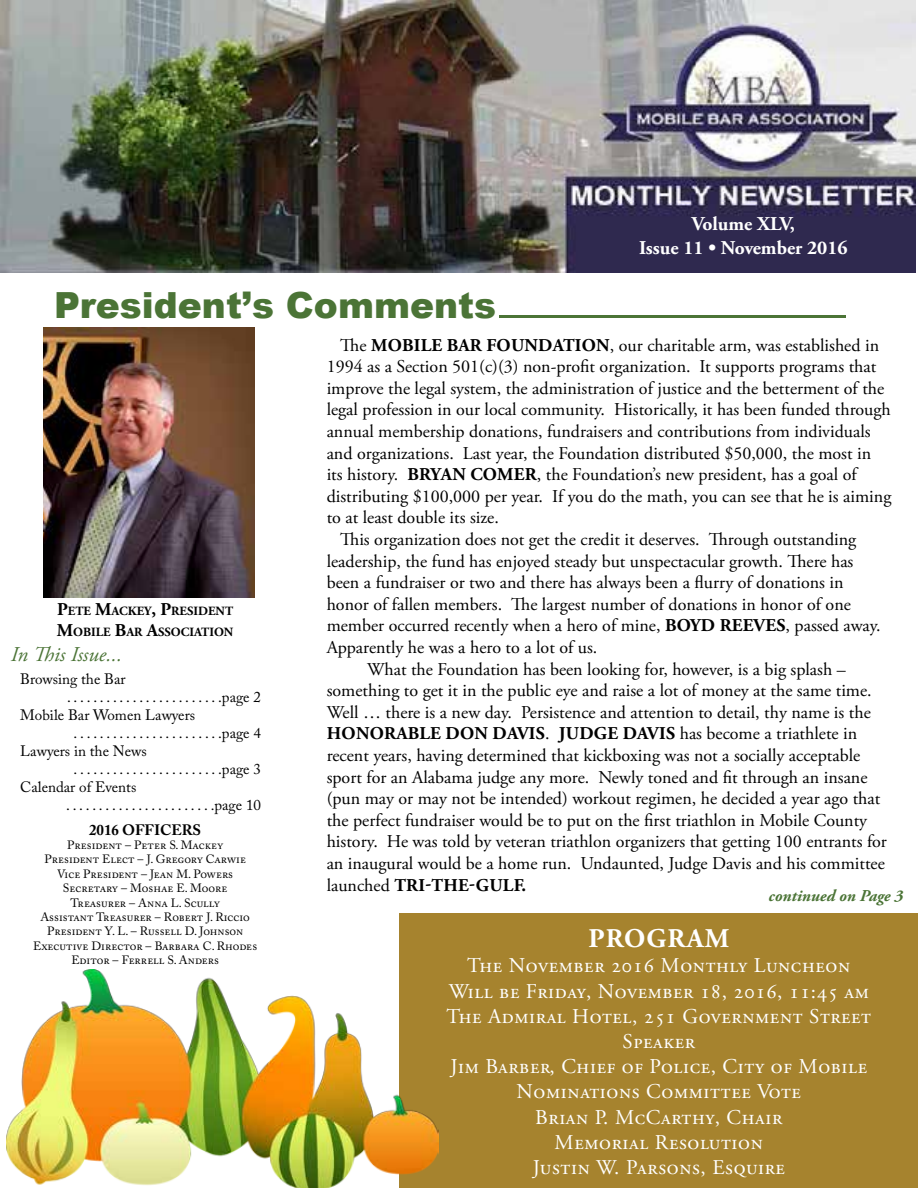
<style>
.page{position:relative;width:918px;height:1188px;background:#fff}
.page>*{position:absolute;margin:0;border:0;box-sizing:border-box;transform-origin:0 0}
.t1{font:900 36px "Arial";color:#4b7436}
.t2{font:700 27px "Adobe Garamond Pro";letter-spacing:.045em;color:#fff}
.t3{font:21px/25.2px "Adobe Garamond Pro";letter-spacing:.03em;color:#fff;text-align:center}
.t4{font:italic 21px "Adobe Garamond Pro";color:#4b7436}
.t5{font:700 19.5px/23.4px "Adobe Garamond Pro";color:#fff;text-align:center}
.t6{font:18px "Adobe Garamond Pro";color:#000}
.t7{font:700 18px "Adobe Garamond Pro";letter-spacing:.015em;color:#000}
.t8{font:italic 700 16.5px "Adobe Garamond Pro";color:#4b7436}
.t9{font:15px "Adobe Caslon Pro";color:#000}
.t10{font:700 15px "Adobe Caslon Pro";color:#000}
.t11{font:700 12.6px/21px "Adobe Garamond Pro";color:#000}
.t12{font:12px/14.4px "Adobe Caslon Pro";color:#000;text-align:center}
.s1{font-size:18px}
.s2{font-weight:700}
.s3{font-weight:400}
</style>
<div class="page">
<div style="left:400px;top:914px;width:518px;height:274px;background:#a6832e"></div>
<img style="left:0;top:0;width:916px;height:272px">
<img style="left:43px;top:327px;width:212px;height:270px">
<hr style="left:499px;top:315px;width:347px;height:3px;background:#4b7436">
<img style="left:6px;top:970px;width:432px;height:218px">
<h1 class="t1" style="left:54px;top:279px;width:444px">President’s Comments</h1>
<p class="t5" style="left:639px;top:213px;width:210px">Volume XLV,<br>Issue 11 • November 2016</p>
<p class="t11" style="left:57px;top:600px;width:178px"><span class="s1">P</span>ETE <span class="s1">M</span>ACKEY<span class="s1">, P</span>RESIDENT<br><span class="s1">M</span>OBILE <span class="s1">B</span>AR <span class="s1">A</span>SSOCIATION</p>
<p class="t4" style="left:11px;top:642px;width:113px">In This Issue...</p>
<p class="t9" style="left:20px;top:670px;width:107px">Browsing the Bar</p>
<p class="t9" style="left:67px;top:688px;width:195px">. . . . . . . . . . . . . . . . . . . . . . . .page 2</p>
<p class="t9" style="left:20px;top:706px;width:176px">Mobile Bar Women Lawyers</p>
<p class="t9" style="left:74px;top:724px;width:189px">. . . . . . . . . . . . . . . . . . . . . . .page 4</p>
<p class="t9" style="left:20px;top:742px;width:128px">Lawyers in the News</p>
<p class="t9" style="left:74px;top:760px;width:189px">. . . . . . . . . . . . . . . . . . . . . . .page 3</p>
<p class="t9" style="left:20px;top:778px;width:118px">Calendar of Events</p>
<p class="t9" style="left:66px;top:796px;width:196px">. . . . . . . . . . . . . . . . . . . . . . .page 10</p>
<p class="t10" style="left:89px;top:821px;width:114px">2016 OFFICERS</p>
<p class="t12" style="left:33px;top:838px;width:226px">President – Peter S. Mackey<br>President Elect – J. Gregory Carwie<br>Vice President – Jean M. Powers<br>Secretary – Moshae E. Moore<br>Treasurer – Anna L. Scully<br>Assistant Treasurer – Robert J. Riccio<br>President Y. L. – Russell D. Johnson<br>Executive Director – Barbara C. Rhodes<br>Editor – Ferrell S. Anders</p>
<p class="t6" style="left:340px;top:334px;width:540px">The <span class="s2">MOBILE BAR FOUNDATION</span>, our charitable arm, was established in</p>
<p class="t6" style="left:327px;top:356px;width:551px">1994 as a Section 501(c)(3) non-profit organization. It supports programs that</p>
<p class="t6" style="left:327px;top:377px;width:559px">improve the legal system, the administration of justice and the betterment of the</p>
<p class="t6" style="left:327px;top:399px;width:566px">legal profession in our local community. Historically, it has been funded through</p>
<p class="t6" style="left:327px;top:420px;width:545px">annual membership donations, fundraisers and contributions from individuals</p>
<p class="t6" style="left:327px;top:442px;width:546px">and organizations. Last year, the Foundation distributed $50,000, the most in</p>
<p class="t6" style="left:327px;top:464px;width:534px">its history. <span class="s2">BRYAN COMER</span>, the Foundation’s new president, has a goal of</p>
<p class="t6" style="left:327px;top:485px;width:566px">distributing $100,000 per year. If you do the math, you can see that he is aiming</p>
<p class="t6" style="left:327px;top:507px;width:174px">to at least double its size.</p>
<p class="t6" style="left:340px;top:528px;width:518px">This organization does not get the credit it deserves. Through outstanding</p>
<p class="t6" style="left:327px;top:550px;width:528px">leadership, the fund has enjoyed steady but unspectacular growth. There has</p>
<p class="t6" style="left:327px;top:572px;width:518px">been a fundraiser or two and there has always been a flurry of donations in</p>
<p class="t6" style="left:327px;top:593px;width:526px">honor of fallen members. The largest number of donations in honor of one</p>
<p class="t6" style="left:327px;top:615px;width:556px">member occurred recently when a hero of mine, <span class="s2">BOYD REEVES</span>, passed away.</p>
<p class="t6" style="left:327px;top:636px;width:272px">Apparently he was a hero to a lot of us.</p>
<p class="t6" style="left:367px;top:658px;width:480px">What the Foundation has been looking for, however, is a big splash –</p>
<p class="t6" style="left:327px;top:680px;width:547px">something to get it in the public eye and raise a lot of money at the same time.</p>
<p class="t6" style="left:327px;top:701px;width:546px">Well … there is a new day. Persistence and attention to detail, thy name is the</p>
<p class="t7" style="left:327px;top:723px;width:532px">HONORABLE DON DAVIS<span class="s3">.</span> JUDGE DAVIS <span class="s3">has become a triathlete in</span></p>
<p class="t6" style="left:327px;top:744px;width:535px">recent years, having determined that kickboxing was not a socially acceptable</p>
<p class="t6" style="left:327px;top:766px;width:542px">sport for an Alabama judge any more. Newly toned and fit through an insane</p>
<p class="t6" style="left:327px;top:788px;width:555px">(pun may or may not be intended) workout regimen, he decided a year ago that</p>
<p class="t6" style="left:327px;top:809px;width:542px">the perfect fundraiser would be to put on the first triathlon in Mobile County</p>
<p class="t6" style="left:327px;top:831px;width:562px">history. He was told by veteran triathlon organizers that getting 100 entrants for</p>
<p class="t6" style="left:327px;top:852px;width:560px">an inaugural would be a home run. Undaunted, Judge Davis and his committee</p>
<p class="t7" style="left:327px;top:874px;width:201px"><span class="s3">launched</span> TRI-THE-GULF.</p>
<p class="t8" style="left:769px;top:886px;width:136px">continued on Page 3</p>
<h2 class="t2" style="left:588px;top:923px;width:142px">PROGRAM</h2>
<p class="t3" style="left:447px;top:954px;width:426px">The November 2016 Monthly Luncheon<br>Will be Friday, November 18, 2016, 11:45 am<br>The Admiral Hotel, 251 Government Street<br>Speaker<br>Jim Barber, Chief of Police, City of Mobile<br>Nominations Committee Vote<br>Brian P. McCarthy, Chair<br>Memorial Resolution<br>Justin W. Parsons, Esquire</p>
</div>
